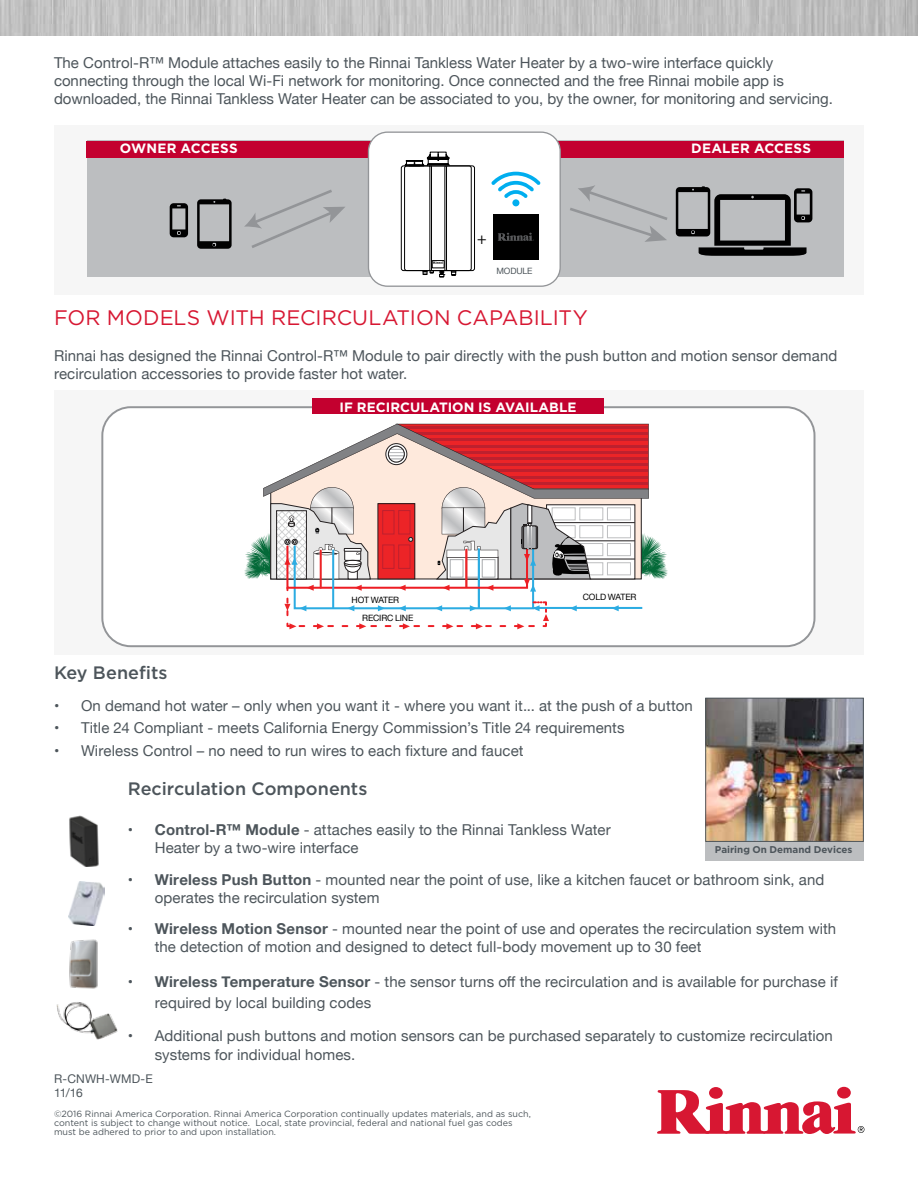
<style>
.page{position:relative;width:918px;height:1188px;background:#fff}
.page>*{position:absolute;margin:0;border:0;box-sizing:border-box;transform-origin:0 0}
.t1{font:21px "Gotham";color:#d71732}
.t2{font:500 18px "Gotham";color:#4d555b}
.t3{font:15.9px "Myriad Pro";color:#000}
.t4{font:15px/18px "Helvetica Neue";letter-spacing:.005em;color:#4d555b}
.t5{font:700 13.5px "Gotham";letter-spacing:.01em;color:#fff}
.t6{font:12px/14.4px "Helvetica Neue";letter-spacing:.01em;color:#4d555b}
.t7{font:700 9.9px "Gotham";color:#4d555b}
.t8{font:9px/9px "Gotham";color:#4d555b}
.t9{font:8.7px/17.9px "Helvetica Neue";letter-spacing:-.02em;color:#000}
.t10{font:8.7px "Helvetica Neue";color:#4d555b}
.s1{font-weight:700}
</style>
<div class="page">
<svg style="left:837px;top:1087px;width:14px;height:12px"></svg>
<svg style="left:709px;top:1087px;width:14px;height:12px"></svg>
<svg style="left:657px;top:1090px;width:207px;height:44px"></svg>
<img style="left:0;top:0;width:918px;height:36px">
<img style="left:69px;top:939px;width:29px;height:50px">
<div style="left:706px;top:837px;width:158px;height:24px;background:#bcbec0"></div>
<img style="left:707px;top:700px;width:155px;height:140px">
<div style="left:705px;top:698px;width:159px;height:144px;border:1px solid #4d555b"></div>
<img style="left:69px;top:882px;width:35px;height:44px">
<img style="left:56px;top:1002px;width:62px;height:38px">
<img style="left:69px;top:815px;width:30px;height:52px">
<div style="left:54px;top:391px;width:810px;height:264px;background:#f6f6f6"></div>
<div style="left:102px;top:407px;width:713px;height:239px;background:#fff;border-radius:28px"></div>
<div style="left:101px;top:406px;width:714px;height:241px;border:2px solid #939598;border-radius:28px"></div>
<div style="left:312px;top:398px;width:291px;height:16px;background:#c3002f"></div>
<svg style="left:244px;top:424px;width:424px;height:205px"></svg>
<div style="left:54px;top:126px;width:810px;height:169px;background:#f6f6f6"></div>
<div style="left:87px;top:141px;width:757px;height:136px;background:#bcbec0"></div>
<div style="left:87px;top:141px;width:297px;height:17px;background:#c3002f"></div>
<svg style="left:570px;top:185px;width:97px;height:57px"></svg>
<svg style="left:244px;top:190px;width:101px;height:58px"></svg>
<svg style="left:197px;top:199px;width:35px;height:50px"></svg>
<svg style="left:170px;top:203px;width:18px;height:34px"></svg>
<svg style="left:676px;top:186px;width:136px;height:70px"></svg>
<div style="left:523px;top:141px;width:321px;height:17px;background:#c3002f"></div>
<div style="left:368px;top:132px;width:192px;height:154px;background:#fff;border-radius:19px"></div>
<div style="left:368px;top:131px;width:193px;height:156px;border:1px solid #939598;border-radius:19px"></div>
<div style="left:493px;top:214px;width:45px;height:45px;background:#000"></div>
<svg style="left:498px;top:233px;width:36px;height:8px"></svg>
<div style="left:401px;top:166px;width:74px;height:105px;border:1px solid #000;border-radius:2px"></div>
<div style="left:404px;top:166px;width:68px;height:105px;border:1px solid #000;border-radius:2px"></div>
<svg style="left:404px;top:152px;width:52px;height:126px"></svg>
<svg style="left:491px;top:172px;width:50px;height:34px"></svg>
<p class="t4" style="left:54px;top:55px;width:781px">The Control-R™ Module attaches easily to the Rinnai Tankless Water Heater by a two-wire interface quickly connecting through the local Wi-Fi network for monitoring. Once connected and the free Rinnai mobile app is downloaded, the Rinnai Tankless Water Heater can be associated to you, by the owner, for monitoring and servicing.</p>
<p class="t5" style="left:120px;top:140px;width:119px">OWNER ACCESS</p>
<p class="t5" style="left:691px;top:139px;width:121px">DEALER ACCESS</p>
<p class="t3" style="left:477px;top:230px;width:11px">+</p>
<p class="t10" style="left:496px;top:264px;width:15px">Module</p>
<h1 class="t1" style="left:54px;top:304px;width:16px">FOR</h1>
<h1 class="t1" style="left:107px;top:304px;width:262px">MO DELS with RECIRCULA</h1>
<h1 class="t1" style="left:397px;top:304px;width:27px">TION</h1>
<h1 class="t1" style="left:457px;top:304px;width:132px">CAPABILITY</h1>
<p class="t4" style="left:54px;top:348px;width:785px">Rinnai has designed the Rinnai Control-R™ Module to pair directly with the push button and motion sensor demand recirculation accessories to provide faster hot water.</p>
<p class="t5" style="left:340px;top:398px;width:238px">IF RECIRCULATION IS AVAILABLE</p>
<p class="t9" style="left:362px;top:592px;width:53px;text-indent:-11px">HOT WATER<br>RECIRC LINE</p>
<p class="t9" style="left:583px;top:589px;width:55px">COLD WATER</p>
<p class="t2" style="left:54px;top:661px;width:115px">Key Benefits</p>
<p class="t4" style="left:54px;top:697px;width:640px">• On demand hot water – only when you want it - where you want it... at the push of a button</p>
<p class="t4" style="left:54px;top:720px;width:572px">• Title 24 Compliant - meets California Energy Commission’s Title 24 requirements</p>
<p class="t4" style="left:54px;top:742px;width:471px">• Wireless Control – no need to run wires to each fixture and faucet</p>
<p class="t2" style="left:128px;top:777px;width:241px">Recirculation Components</p>
<p class="t4" style="left:155px;top:822px;width:457px;text-indent:-27px"><span class="s1">• Control-R™ Module</span> - attaches easily to the Rinnai Tankless Water<br>Heater by a two-wire interface</p>
<p class="t4" style="left:155px;top:871px;width:671px;text-indent:-27px"><span class="s1">• Wireless Push Button</span> - mounted near the point of use, like a kitchen faucet or bathroom sink, and operates the recirculation system</p>
<p class="t4" style="left:155px;top:921px;width:683px;text-indent:-27px"><span class="s1">• Wireless Motion Sensor</span> - mounted near the point of use and operates the recirculation system with the detection of motion and designed to detect full-body movement up to 30 feet</p>
<p class="t4" style="left:155px;top:972px;width:685px;line-height:21px;text-indent:-27px"><span class="s1">• Wireless Temperature Sensor</span> - the sensor turns off the recirculation and is available for purchase if required by local building codes</p>
<p class="t4" style="left:155px;top:1026px;width:680px;line-height:19.5px;text-indent:-27px">• Additional push buttons and motion sensors can be purchased separately to customize recirculation systems for individual homes.</p>
<p class="t7" style="left:715px;top:843px;width:139px">Pairing On Demand Devices</p>
<p class="t6" style="left:54px;top:1072px;width:100px">R-CNWH-WMD-E<br>11/16</p>
<p class="t8" style="left:54px;top:1109px;width:479px">©2016 Rinnai America Corporation. Rinnai America Corporation continually updates materials, and as such, content is subject to change without notice. Local, state provincial, federal and national fuel gas codes must be adhered to prior to and upon installation.</p>
</div>
